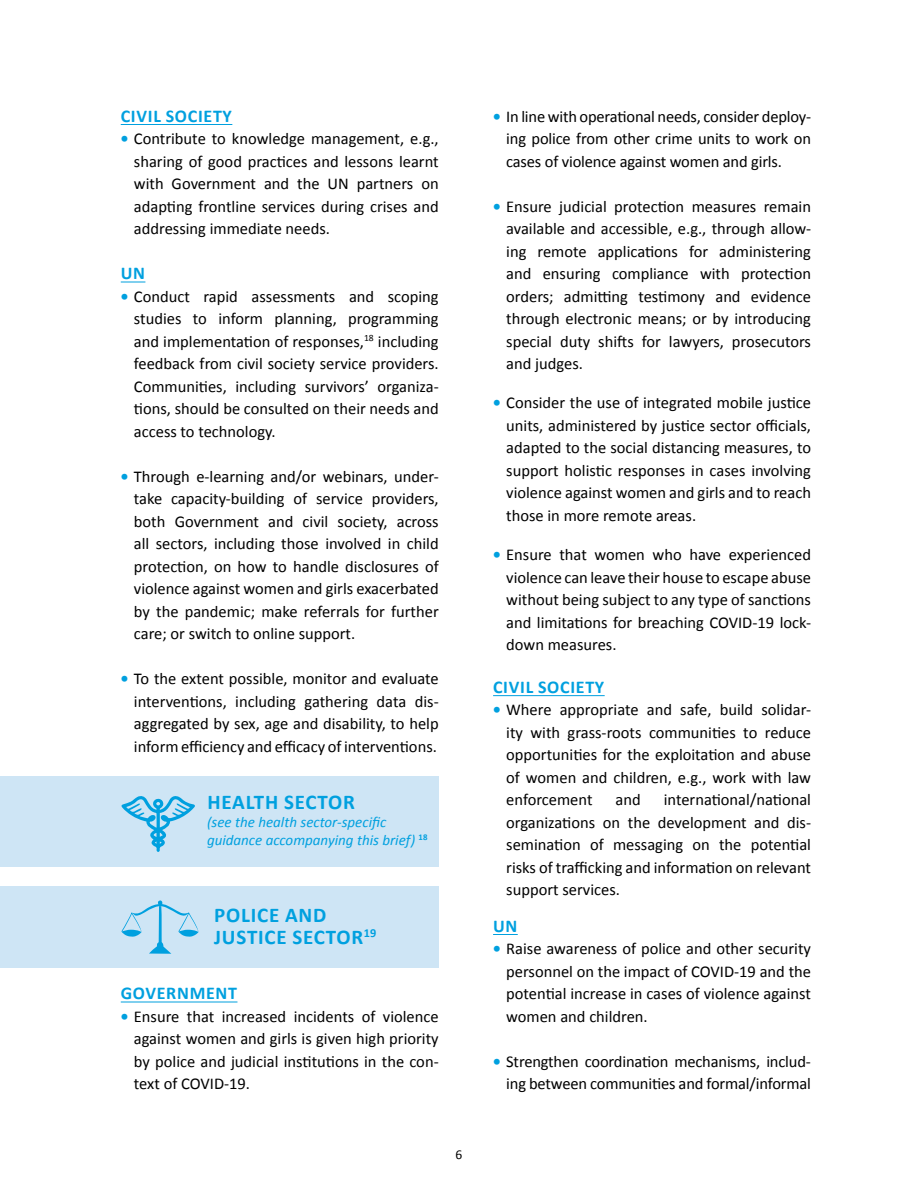
<style>
.page{position:relative;width:918px;height:1188px;background:#fff}
.page>*{position:absolute;margin:0;border:0;box-sizing:border-box;transform-origin:0 0}
.t1{font:700 21px/22.5px "Calibri";letter-spacing:.04em;color:#00a0df}
.t2{font:700 18px "Calibri";letter-spacing:.04em;color:#00a0df}
.t3{font:16.5px/22.5px "Calibri";color:#000;text-align:justify}
.t4{font:italic 15px/18px "Calibri";color:#00a0df}
.t5{font:13.5px "Calibri";color:#000}
.s1{font-weight:700;color:#00a0df}
</style>
<div class="page">
<hr style="left:121px;top:124px;width:111px;height:1px;background:#00a0df">
<svg style="left:121px;top:282px;width:24px;height:1px"></svg>
<hr style="left:121px;top:1002px;width:116px;height:1px;background:#00a0df">
<hr style="left:493px;top:695px;width:112px;height:1px;background:#00a0df">
<svg style="left:493px;top:934px;width:25px;height:1px"></svg>
<div style="left:0;top:776px;width:439px;height:91px;background:#cee5f5"></div>
<svg style="left:121px;top:796px;width:74px;height:56px"></svg>
<div style="left:0;top:886px;width:439px;height:82px;background:#cee5f5"></div>
<svg style="left:121px;top:900px;width:77px;height:54px"></svg>
<p class="t2" style="left:121px;top:104px;width:113px">CIVIL SOCIETY</p>
<p class="t3" style="left:134px;top:127px;width:306px;text-indent:-13px"><span class="s1">•</span> Contribute to knowledge management, e.g., sharing of good practices and lessons learnt with Government and the UN partners on adapting frontline services during crises and addressing immediate needs.</p>
<p class="t2" style="left:121px;top:262px;width:26px">UN</p>
<p class="t3" style="left:134px;top:285px;width:306px;text-indent:-13px"><span class="s1">•</span> Conduct rapid assessments and scoping studies to inform planning, programming and implementation of responses,<sup>18</sup> including feedback from civil society service providers.<br>Communities, including survivors’ organiza&shy;tions, should be consulted on their needs and access to technology.</p>
<p class="t3" style="left:134px;top:465px;width:306px;text-indent:-13px"><span class="s1">•</span> Through e-learning and/or webinars, under&shy;take capacity-building of service providers, both Government and civil society, across all sectors, including those involved in child protection, on how to handle disclosures of violence against women and girls exacerbated by the pandemic; make referrals for further care; or switch to online support.</p>
<p class="t3" style="left:134px;top:667px;width:306px;text-indent:-13px"><span class="s1">•</span> To the extent possible, monitor and evaluate interventions, including gathering data dis&shy;aggregated by sex, age and disability, to help inform efficiency and efficacy of interventions.</p>
<p class="t1" style="left:207px;top:791px;width:149px">HEALTH SECTOR</p>
<p class="t4" style="left:207px;top:813px;width:222px">(see the health sector-specific guidance accompanying this brief) <sup>18</sup></p>
<p class="t1" style="left:214px;top:903px;width:164px">POLICE AND<br>JUSTICE SECTOR<sup>19</sup></p>
<p class="t2" style="left:121px;top:982px;width:118px">GOVERNMENT</p>
<p class="t3" style="left:134px;top:1005px;width:306px;text-indent:-13px"><span class="s1">•</span> Ensure that increased incidents of violence against women and girls is given high priority by police and judicial institutions in the con&shy;text of COVID-19.</p>
<p class="t5" style="left:456px;top:1146px;width:8px">6</p>
<p class="t3" style="left:506px;top:105px;width:306px;text-indent:-13px"><span class="s1">•</span> In line with operational needs, consider deploy&shy;ing police from other crime units to work on cases of violence against women and girls.</p>
<p class="t3" style="left:506px;top:195px;width:306px;text-indent:-13px"><span class="s1">•</span> Ensure judicial protection measures remain available and accessible, e.g., through allow&shy;ing remote applications for administering and ensuring compliance with protection orders; admitting testimony and evidence through electronic means; or by introducing special duty shifts for lawyers, prosecutors and judges.</p>
<p class="t3" style="left:506px;top:392px;width:306px;text-indent:-13px"><span class="s1">•</span> Consider the use of integrated mobile justice units, administered by justice sector officials, adapted to the social distancing measures, to support holistic responses in cases involving violence against women and girls and to reach those in more remote areas.</p>
<p class="t3" style="left:506px;top:543px;width:306px;text-indent:-13px"><span class="s1">•</span> Ensure that women who have experienced violence can leave their house to escape abuse without being subject to any type of sanctions and limitations for breaching COVID-19 lock&shy;down measures.</p>
<p class="t2" style="left:493px;top:675px;width:113px">CIVIL SOCIETY</p>
<p class="t3" style="left:506px;top:698px;width:306px;text-indent:-13px"><span class="s1">•</span> Where appropriate and safe, build solidar&shy;ity with grass-roots communities to reduce opportunities for the exploitation and abuse of women and children, e.g., work with law enforcement</p>
<p class="t3" style="left:506px;top:788px;width:306px;text-indent:157px">international/national organizations on the development and dis&shy;semination of messaging on the potential risks of trafficking and information on relevant support services.</p>
<p class="t2" style="left:493px;top:914px;width:26px">UN</p>
<p class="t3" style="left:506px;top:937px;width:306px;text-indent:-13px"><span class="s1">•</span> Raise awareness of police and other security personnel on the impact of COVID-19 and the potential increase in cases of violence against women and children.</p>
<p class="t3" style="left:493px;top:1050px;width:320px;text-align:right"><span class="s1">•</span> Strengthen coordination mechanisms, includ&shy;ing between communities and formal/informal</p>
<p class="t3" style="left:616px;top:788px;width:27px">and</p>
</div>
